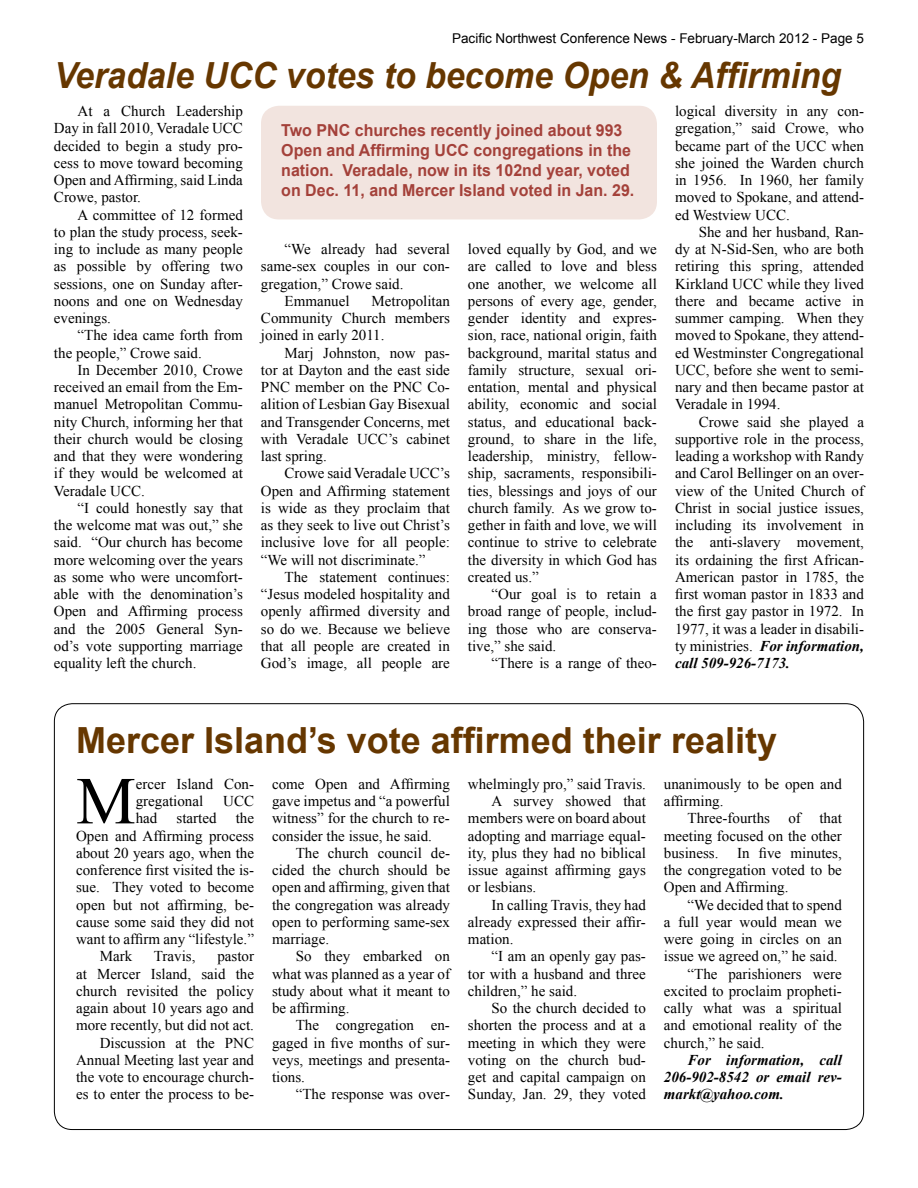
<style>
.page{position:relative;width:918px;height:1188px;background:#fff}
.page>*{position:absolute;margin:0;border:0;box-sizing:border-box;transform-origin:0 0}
.t1{font:67.05px "Times New Roman";color:#000}
.t2{font:italic 700 36px "Arial";color:#663700;scale:.94 1}
.t3{font:700 36px "Arial";color:#663700}
.t4{font:700 16.5px/19.8px "Arial";color:#a4413a}
.t5{font:15px/17.2px "Times New Roman";color:#000;text-align:justify}
.t6{font:italic 700 15px/17.2px "Times New Roman";color:#000;text-align:justify}
.t7{font:13.5px "Arial";color:#000}
.s1{font-weight:700;font-style:italic}
</style>
<div class="page">
<div style="left:261px;top:106px;width:396px;height:113px;background:#f2e4df;border-radius:18px"></div>
<p class="t7" style="left:452px;top:29px;width:413px">Pacific Northwest Conference News - February-March 2012 - Page 5</p>
<h2 class="t2" style="left:54px;top:52px;width:839px">Veradale UCC votes to become Open &amp; Affirming</h2>
<p class="t5" style="left:675px;top:102px;width:190px">logical diversity in any con&shy;gregation,” said Crowe, who became part of the UCC when she joined the Warden church in 1956. In 1960, her family moved to Spokane, and attend&shy;ed Westview UCC.</p>
<p class="t5" style="left:675px;top:223px;width:190px;text-indent:24px">She and her husband, Ran&shy;dy at N-Sid-Sen, who are both retiring this spring, attended Kirkland UCC while they lived there and became active in summer camping. When they moved to Spokane, they attend&shy;ed Westminster Congregational UCC, before she went to semi&shy;nary and then became pastor at Veradale in 1994.</p>
<p class="t5" style="left:675px;top:413px;width:190px;text-indent:24px">Crowe said she played a supportive role in the process, leading a workshop with Randy and Carol Bellinger on an over&shy;view of the United Church of Christ in social justice issues, including its involvement in the anti-slavery movement, its ordaining the first African-American pastor in 1785, the first woman pastor in 1833 and the first gay pastor in 1972. In 1977, it was a leader in disabili&shy;ty ministries. <span class="s1">For information, call 509-926-7173.</span></p>
<p class="t5" style="left:54px;top:102px;width:190px;text-indent:24px">At a Church Leadership Day in fall 2010, Veradale UCC decided to begin a study pro&shy;cess to move toward becoming Open and Affirming, said Linda Crowe, pastor.</p>
<p class="t5" style="left:54px;top:206px;width:191px;text-indent:24px">A committee of 12 formed to plan the study process, seek&shy;ing to include as many people as possible by offering two sessions, one on Sunday after&shy;noons and one on Wednesday evenings.</p>
<p class="t5" style="left:54px;top:327px;width:190px;text-indent:24px">“The idea came forth from the people,” Crowe said.</p>
<p class="t5" style="left:54px;top:361px;width:190px;text-indent:24px">In December 2010, Crowe received an email from the Em&shy;manuel Metropolitan Commu&shy;nity Church, informing her that their church would be closing and that they were wondering if they would be welcomed at Veradale UCC.</p>
<p class="t5" style="left:54px;top:499px;width:190px;text-indent:24px">“I could honestly say that the welcome mat was out,” she said. “Our church has become more welcoming over the years as some who were uncomfort&shy;able with the denomination’s Open and Affirming process and the 2005 General Syn&shy;od’s vote supporting marriage equality left the church.</p>
<p class="t4" style="left:281px;top:121px;width:355px">Two PNC churches recently joined about 993<br>Open and Affirming UCC congregations in the nation. Veradale, now in its 102nd year, voted on Dec. 11, and Mercer Island voted in Jan. 29.</p>
<p class="t5" style="left:285px;top:240px;width:167px">“We already had several</p>
<p class="t5" style="left:261px;top:258px;width:190px">same-sex couples in our con-</p>
<p class="t5" style="left:261px;top:275px;width:144px">gregation,” Crowe said.</p>
<p class="t5" style="left:285px;top:292px;width:66px">Emmanuel</p>
<p class="t5" style="left:468px;top:240px;width:190px">loved equally by God, and we are called to love and bless one another, we welcome all persons of every age, gender, gender identity and expres&shy;sion, race, national origin, faith background, marital status and family structure, sexual ori&shy;entation, mental and physical ability, economic and social status, and educational back&shy;ground, to share in the life, leadership, ministry, fellow&shy;ship, sacraments, responsibili&shy;ties, blessings and joys of our church family. As we grow to&shy;gether in faith and love, we will continue to strive to celebrate the diversity in which God has created us.”</p>
<p class="t5" style="left:468px;top:585px;width:190px;text-indent:24px">“Our goal is to retain a broad range of people, includ&shy;ing those who are conserva&shy;tive,” she said.</p>
<p class="t5" style="left:492px;top:654px;width:167px">“There is a range of theo-</p>
<p class="t5" style="left:261px;top:292px;width:190px;text-indent:111px">Metropolitan Community Church members joined in early 2011.</p>
<p class="t5" style="left:261px;top:344px;width:191px;text-indent:24px">Marj Johnston, now pas&shy;tor at Dayton and the east side PNC member on the PNC Co&shy;alition of Lesbian Gay Bisexual and Transgender Concerns, met with Veradale UCC’s cabinet last spring.</p>
<p class="t5" style="left:261px;top:465px;width:191px;text-indent:24px">Crowe said Veradale UCC’s Open and Affirming statement is wide as they proclaim that as they seek to live out Christ’s inclusive love for all people: “We will not discriminate.”</p>
<p class="t5" style="left:261px;top:568px;width:191px;text-indent:24px">The statement continues: “Jesus modeled hospitality and openly affirmed diversity and so do we. Because we believe that all people are created in God’s image, all people are</p>
<h2 class="t3" style="left:76px;top:717px;width:702px">Mercer Island’s vote affirmed their reality</h2>
<h1 class="t1" style="left:76px;top:756px;width:61px">M</h1>
<p class="t5" style="left:136px;top:775px;width:120px">ercer Island Con&shy;gregational</p>
<p class="t5" style="left:223px;top:792px;width:32px">UCC</p>
<p class="t5" style="left:136px;top:810px;width:23px">had</p>
<p class="t5" style="left:177px;top:810px;width:41px">started</p>
<p class="t5" style="left:236px;top:810px;width:20px">the</p>
<p class="t5" style="left:76px;top:827px;width:179px">Open and Affirming process</p>
<p class="t5" style="left:76px;top:844px;width:179px">about 20 years ago, when the</p>
<p class="t5" style="left:76px;top:861px;width:179px">conference first visited the is-</p>
<p class="t5" style="left:76px;top:879px;width:179px">sue. They voted to become</p>
<p class="t5" style="left:76px;top:896px;width:179px">open but not affirming, be-</p>
<p class="t5" style="left:76px;top:913px;width:179px">cause some said they did not</p>
<p class="t5" style="left:76px;top:930px;width:179px">want to affirm any “lifestyle.”</p>
<p class="t5" style="left:100px;top:948px;width:34px">Mark</p>
<p class="t5" style="left:154px;top:948px;width:43px">Travis,</p>
<p class="t5" style="left:76px;top:948px;width:179px;text-align:right">pastor<br>at Mercer Island, said the church revisited the policy again about 10 years ago and more recently, but did not act.<br>Discussion at the PNC<br>Annual Meeting last year and the vote to encourage church&shy;es to enter the process to be-</p>
<p class="t5" style="left:272px;top:775px;width:179px">come Open and Affirming gave impetus and “a powerful witness” for the church to re&shy;consider the issue, he said.</p>
<p class="t5" style="left:272px;top:844px;width:179px;text-indent:24px">The church council de&shy;cided the church should be open and affirming, given that the congregation was already open to performing same-sex marriage.</p>
<p class="t5" style="left:272px;top:948px;width:179px;text-indent:24px">So they embarked on what was planned as a year of study about what it meant to be affirming.</p>
<p class="t5" style="left:272px;top:1017px;width:179px;text-indent:24px">The congregation en&shy;gaged in five months of sur&shy;veys, meetings and presenta&shy;tions.</p>
<p class="t5" style="left:296px;top:1086px;width:156px">“The response was over-</p>
<p class="t5" style="left:468px;top:775px;width:179px">whelmingly pro,” said Travis.</p>
<p class="t5" style="left:492px;top:792px;width:156px">A survey showed that</p>
<p class="t5" style="left:468px;top:810px;width:179px">members were on board about</p>
<p class="t5" style="left:468px;top:827px;width:179px">adopting and marriage equal-</p>
<p class="t5" style="left:468px;top:844px;width:179px">ity, plus they had no biblical</p>
<p class="t5" style="left:468px;top:861px;width:179px">issue against affirming gays</p>
<p class="t5" style="left:468px;top:879px;width:70px">or lesbians.</p>
<p class="t5" style="left:492px;top:896px;width:156px">In calling Travis, they had</p>
<p class="t5" style="left:468px;top:913px;width:179px">already expressed their affir-</p>
<p class="t5" style="left:468px;top:930px;width:47px">mation.</p>
<p class="t5" style="left:492px;top:948px;width:156px">“I am an openly gay pas-</p>
<p class="t5" style="left:468px;top:965px;width:179px">tor with a husband and three</p>
<p class="t5" style="left:468px;top:982px;width:111px">children,” he said.</p>
<p class="t5" style="left:492px;top:999px;width:156px">So the church decided to</p>
<p class="t5" style="left:468px;top:1017px;width:179px">shorten the process and at a</p>
<p class="t5" style="left:468px;top:1034px;width:179px">meeting in which they were</p>
<p class="t5" style="left:468px;top:1051px;width:179px">voting on the church bud-</p>
<p class="t5" style="left:468px;top:1068px;width:179px">get and capital campaign on</p>
<p class="t5" style="left:468px;top:1086px;width:179px">Sunday, Jan. 29, they voted</p>
<p class="t5" style="left:664px;top:775px;width:179px">unanimously to be open and affirming.</p>
<p class="t5" style="left:664px;top:810px;width:179px;text-indent:24px">Three-fourths of that meeting focused on the other business. In five minutes, the congregation voted to be Open and Affirming.</p>
<p class="t5" style="left:688px;top:896px;width:156px">“We decided that to spend</p>
<p class="t5" style="left:664px;top:913px;width:179px">a full year would mean we</p>
<p class="t5" style="left:664px;top:930px;width:179px">were going in circles on an</p>
<p class="t5" style="left:664px;top:948px;width:175px">issue we agreed on,” he said.</p>
<p class="t5" style="left:688px;top:965px;width:156px">“The parishioners were</p>
<p class="t5" style="left:664px;top:982px;width:179px">excited to proclaim propheti-</p>
<p class="t5" style="left:664px;top:999px;width:179px">cally what was a spiritual</p>
<p class="t5" style="left:664px;top:1017px;width:179px">and emotional reality of the</p>
<p class="t5" style="left:664px;top:1034px;width:102px">church,” he said.</p>
<p class="t6" style="left:664px;top:1051px;width:179px;text-indent:24px">For information, call 206-902-8542 or email rev&shy;markt@yahoo.com.</p>
</div>
